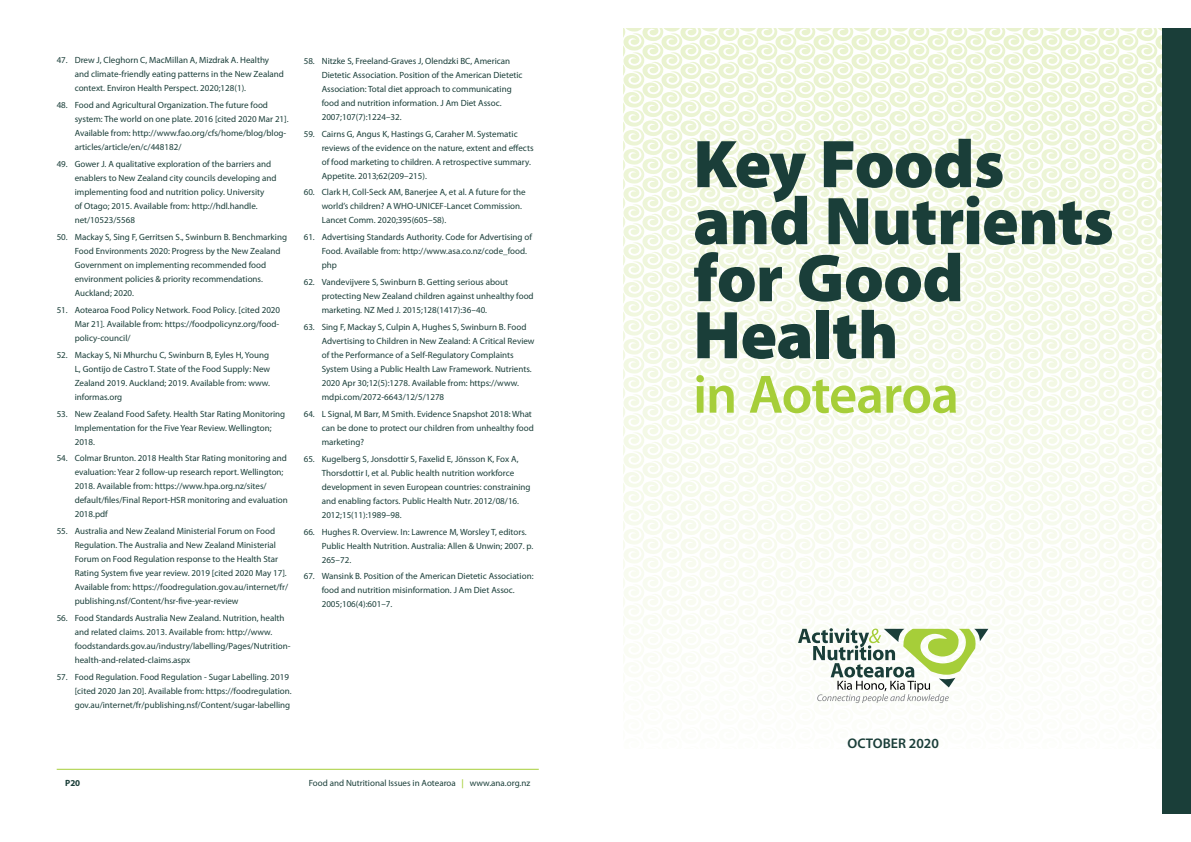
<style>
.page{position:relative;width:1191px;height:842px;background:#fff}
.page>*{position:absolute;margin:0;border:0;box-sizing:border-box;transform-origin:0 0}
.t1{font:900 68.1px/57px "Myriad Pro";letter-spacing:-.015em;color:#1a3e39}
.t2{font:600 54.5px "Myriad Pro";letter-spacing:-.02em;color:#a6ce39}
.t3{font:600 14px "Myriad Pro";color:#1a3e39}
.t4{font:9px/14px "Myriad Pro";color:#1a3e39}
.t5{font:700 9px "Myriad Pro";color:#1a3e39}
.s1{font-weight:600;color:#a6ce39}
</style>
<div class="page">
<hr style="left:57px;top:769px;width:482px;height:1px;background:#a6ce39">
<svg style="left:624px;top:28px;width:538px;height:676px"></svg>
<svg style="left:798px;top:628px;width:190px;height:75px"></svg>
<div style="left:1162px;top:28px;width:29px;height:786px;background:#1a3e39"></div>
<p class="t4" style="left:75px;top:53px;width:211px;text-indent:-18px">47. Drew J, Cleghorn C, MacMillan A, Mizdrak A. Healthy and climate-friendly eating patterns in the New Zealand context. Environ Health Perspect. 2020;128(1).</p>
<p class="t4" style="left:75px;top:98px;width:215px;text-indent:-18px">48. Food and Agricultural Organization. The future food system: The world on one plate. 2016 [cited 2020 Mar 21].<br>Available from: http://www.fao.org/cfs/home/blog/blog&shy;articles/article/en/c/448182/</p>
<p class="t4" style="left:75px;top:157px;width:203px;text-indent:-18px">49. Gower J. A qualitative exploration of the barriers and enablers to New Zealand city councils developing and implementing food and nutrition policy. University<br>of Otago; 2015. Available from: http://hdl.handle. net/10523/5568</p>
<p class="t4" style="left:75px;top:230px;width:214px;text-indent:-18px">50. Mackay S, Sing F, Gerritsen S., Swinburn B. Benchmarking Food Environments 2020: Progress by the New Zealand Government on implementing recommended food environment policies &amp; priority recommendations.<br>Auckland; 2020.</p>
<p class="t4" style="left:75px;top:303px;width:207px;text-align:justify;text-indent:-18px">51. Aotearoa Food Policy Network. Food Policy. [cited 2020<br>Mar 21]. Available from: https://foodpolicynz.org/food&shy;policy-council/</p>
<p class="t4" style="left:75px;top:348px;width:197px;text-indent:-18px">52. Mackay S, Ni Mhurchu C, Swinburn B, Eyles H, Young L, Gontijo de Castro T. State of the Food Supply: New Zealand 2019. Auckland; 2019. Available from: www. informas.org</p>
<p class="t4" style="left:75px;top:406px;width:212px;text-indent:-18px">53. New Zealand Food Safety. Health Star Rating Monitoring<br>Implementation for the Five Year Review. Wellington;<br>2018.</p>
<p class="t4" style="left:75px;top:451px;width:214px;text-indent:-18px">54. Colmar Brunton. 2018 Health Star Rating monitoring and evaluation: Year 2 follow-up research report. Wellington; 2018. Available from: https://www.hpa.org.nz/sites/ default/files/Final Report-HSR monitoring and evaluation 2018.pdf</p>
<p class="t4" style="left:75px;top:524px;width:215px;text-indent:-18px">55. Australia and New Zealand Ministerial Forum on Food Regulation. The Australia and New Zealand Ministerial Forum on Food Regulation response to the Health Star Rating System five year review. 2019 [cited 2020 May 17].<br>Available from: https://foodregulation.gov.au/internet/fr/ publishing.nsf/Content/hsr-five-year-review</p>
<p class="t4" style="left:75px;top:611px;width:217px;text-indent:-18px">56. Food Standards Australia New Zealand. Nutrition, health and related claims. 2013. Available from: http://www. foodstandards.gov.au/industry/labelling/Pages/Nutrition&shy;health-and-related-claims.aspx</p>
<p class="t4" style="left:75px;top:670px;width:218px;text-indent:-18px">57. Food Regulation. Food Regulation - Sugar Labelling. 2019 [cited 2020 Jan 20]. Available from: https://foodregulation. gov.au/internet/fr/publishing.nsf/Content/sugar-labelling</p>
<p class="t4" style="left:322px;top:53px;width:202px;text-indent:-18px">58. Nitzke S, Freeland-Graves J, Olendzki BC, American Dietetic Association. Position of the American Dietetic Association: Total diet approach to communicating food and nutrition information. J Am Diet Assoc.<br>2007;107(7):1224–32.</p>
<p class="t4" style="left:322px;top:126px;width:213px;text-indent:-18px">59. Cairns G, Angus K, Hastings G, Caraher M. Systematic reviews of the evidence on the nature, extent and effects of food marketing to children. A retrospective summary.<br>Appetite. 2013;62(209–215).</p>
<p class="t4" style="left:322px;top:185px;width:205px;text-indent:-18px">60. Clark H, Coll-Seck AM, Banerjee A, et al. A future for the world’s children? A WHO-UNICEF-Lancet Commission.<br>Lancet Comm. 2020;395(605–58).</p>
<p class="t4" style="left:322px;top:230px;width:212px;text-indent:-18px">61. Advertising Standards Authority. Code for Advertising of<br>Food. Available from: http://www.asa.co.nz/code_food. php</p>
<p class="t4" style="left:322px;top:275px;width:213px;text-indent:-18px">62. Vandevijvere S, Swinburn B. Getting serious about protecting New Zealand children against unhealthy food marketing. NZ Med J. 2015;128(1417):36–40.</p>
<p class="t4" style="left:322px;top:320px;width:214px;text-indent:-18px">63. Sing F, Mackay S, Culpin A, Hughes S, Swinburn B. Food Advertising to Children in New Zealand: A Critical Review of the Performance of a Self-Regulatory Complaints System Using a Public Health Law Framework. Nutrients.<br>2020 Apr 30;12(5):1278. Available from: https://www. mdpi.com/2072-6643/12/5/1278</p>
<p class="t4" style="left:322px;top:407px;width:213px;text-indent:-18px">64. L Signal, M Barr, M Smith. Evidence Snapshot 2018: What can be done to protect our children from unhealthy food marketing?</p>
<p class="t4" style="left:322px;top:451px;width:210px;text-indent:-18px">65. Kugelberg S, Jonsdottir S, Faxelid E, Jönsson K, Fox A, Thorsdottir I, et al. Public health nutrition workforce development in seven European countries: constraining and enabling factors. Public Health Nutr. 2012/08/16.<br>2012;15(11):1989–98.</p>
<p class="t4" style="left:322px;top:524px;width:213px;text-indent:-18px">66. Hughes R. Overview. In: Lawrence M, Worsley T, editors.<br>Public Health Nutrition. Australia: Allen &amp; Unwin; 2007. p.<br>265–72.</p>
<p class="t4" style="left:322px;top:569px;width:213px;text-indent:-18px">67. Wansink B. Position of the American Dietetic Association: food and nutrition misinformation. J Am Diet Assoc.<br>2005;106(4):601–7.</p>
<p class="t5" style="left:65px;top:777px;width:17px">P20</p>
<p class="t4" style="left:309px;top:775px;width:223px">Food and Nutritional Issues in Aotearoa <span class="s1">|</span> www.ana.org.nz</p>
<h1 class="t1" style="left:693px;top:133px;width:422px">Key Foods and Nutrients for Good<br>Health</h1>
<h2 class="t2" style="left:693px;top:360px;width:267px">in Aotearoa</h2>
<h3 class="t3" style="left:847px;top:734px;width:93px">OCTOBER 2020</h3>
</div>
